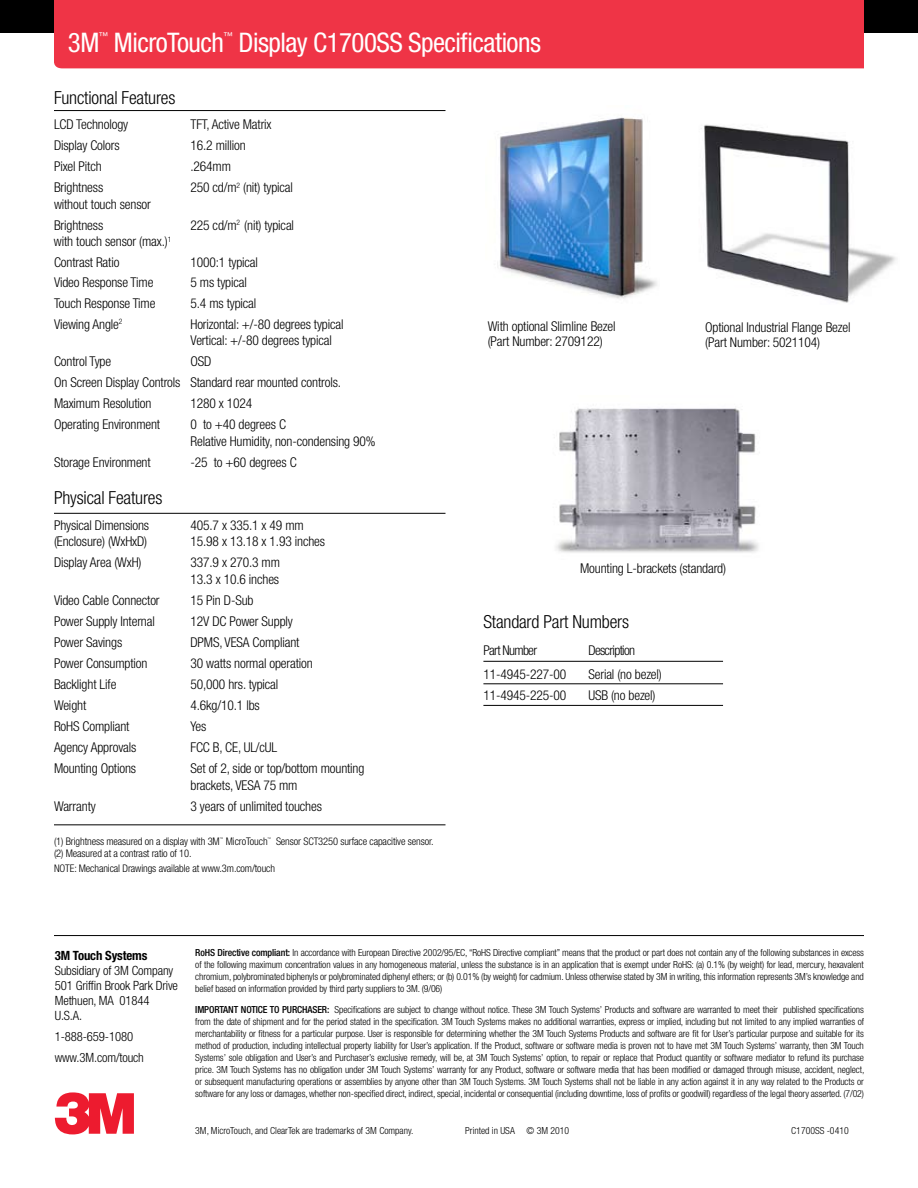
<style>
.page{position:relative;width:918px;height:1188px;background:#fff}
.page>*{position:absolute;margin:0;border:0;box-sizing:border-box;transform-origin:0 0}
.t1{font:condensed 27px "Helvetica Neue LT Std";letter-spacing:-.02em;color:#fff}
.t2{font:300 condensed 18px "Helvetica Neue LT Std";letter-spacing:-.01em;color:#000}
.t3{font:300 condensed 13.5px/21px "Helvetica Neue LT Std";letter-spacing:-.01em;color:#000}
.t4{font:300 condensed 13.5px "Helvetica Neue LT Std";letter-spacing:-.05em;color:#000}
.t5{font:300 condensed 12.75px/15px "Helvetica Neue LT Std";letter-spacing:-.01em;color:#000}
.t6{font:700 condensed 12.75px "Helvetica Neue LT Std";letter-spacing:-.01em;color:#000}
.t7{font:300 condensed 10.5px/15px "Helvetica Neue LT Std";letter-spacing:-.01em;color:#000}
.t8{font:300 condensed 9.75px/12px "Helvetica Neue LT Std";letter-spacing:-.01em;color:#000;text-align:justify}
.t9{font:condensed 9.45px "Helvetica Neue LT Std";color:#fff}
.t10{font:300 condensed 3.75px "Helvetica Neue LT Std";color:#000}
.s1{font-weight:500}
</style>
<div class="page">
<div style="left:54px;top:0;width:810px;height:68px;background:#ef3446"></div>
<hr style="left:54px;top:110px;width:392px;height:1px;background:#000">
<svg style="left:55px;top:1092px;width:79px;height:42px"></svg>
<div style="left:0;top:0;width:54px;height:32px;background:#000"></div>
<div style="left:864px;top:0;width:54px;height:32px;background:#000"></div>
<hr style="left:54px;top:513px;width:392px;height:1px;background:#000">
<hr style="left:483px;top:661px;width:240px;height:1px;background:#000">
<hr style="left:483px;top:684px;width:240px;height:1px;background:#000">
<hr style="left:483px;top:705px;width:240px;height:1px;background:#000">
<hr style="left:54px;top:935px;width:810px;height:1px;background:#000">
<hr style="left:54px;top:825px;width:392px;height:1px;background:#000">
<img style="left:701px;top:124px;width:195px;height:179px">
<img style="left:497px;top:117px;width:160px;height:182px">
<img style="left:556px;top:408px;width:203px;height:145px">
<h1 class="t1" style="left:68px;top:27px;width:33px">3M</h1>
<p class="t9" style="left:99px;top:30px;width:11px">™</p>
<h1 class="t1" style="left:114px;top:27px;width:112px">MicroTouch</h1>
<p class="t9" style="left:224px;top:30px;width:11px">™</p>
<h1 class="t1" style="left:239px;top:27px;width:304px">Display C1700SS Specifications</h1>
<h2 class="t2" style="left:54px;top:87px;width:123px">Functional Features</h2>
<h3 class="t3" style="left:54px;top:114px;width:76px">LCD Technology</h3>
<h3 class="t3" style="left:190px;top:114px;width:83px">TFT, Active Matrix</h3>
<h3 class="t3" style="left:54px;top:135px;width:67px">Display Colors</h3>
<h3 class="t3" style="left:190px;top:135px;width:57px">16.2 million</h3>
<h3 class="t3" style="left:54px;top:156px;width:49px">Pixel Pitch</h3>
<h3 class="t3" style="left:190px;top:156px;width:42px">.264mm</h3>
<h3 class="t3" style="left:54px;top:177px;width:51px">Brightness</h3>
<h3 class="t3" style="left:190px;top:177px;width:104px">250 cd/m<sup>2</sup> (nit) typical</h3>
<h3 class="t3" style="left:54px;top:194px;width:98px">without touch sensor<br>Brightness</h3>
<h3 class="t3" style="left:191px;top:215px;width:105px">225 cd/m<sup>2</sup> (nit) typical</h3>
<h3 class="t3" style="left:54px;top:231px;width:119px">with touch sensor (max.)<sup>1<br></sup>Contrast Ratio</h3>
<h3 class="t3" style="left:190px;top:252px;width:69px">1000:1 typical</h3>
<h3 class="t3" style="left:54px;top:272px;width:101px">Video Response Time</h3>
<h3 class="t3" style="left:190px;top:272px;width:58px">5 ms typical</h3>
<h3 class="t3" style="left:54px;top:293px;width:103px">Touch Response Time</h3>
<h3 class="t3" style="left:190px;top:293px;width:67px">5.4 ms typical</h3>
<h3 class="t3" style="left:54px;top:314px;width:70px">Viewing Angle<sup>2</sup></h3>
<h3 class="t3" style="left:190px;top:316px;width:155px;line-height:16.5px">Horizontal: +/-80 degrees typical<br>Vertical: +/-80 degrees typical</h3>
<h3 class="t3" style="left:54px;top:351px;width:59px">Control Type</h3>
<h3 class="t3" style="left:54px;top:351px;width:289px;text-indent:136px">OSD<br>On Screen Display Controls Standard rear mounted controls.<br>Maximum Resolution</h3>
<h3 class="t3" style="left:190px;top:393px;width:63px">1280 x 1024</h3>
<h3 class="t3" style="left:54px;top:414px;width:108px">Operating Environment</h3>
<h3 class="t3" style="left:190px;top:416px;width:187px;line-height:16.5px">0 to +40 degrees C<br>Relative Humidity, non-condensing 90%</h3>
<h3 class="t3" style="left:54px;top:452px;width:98px">Storage Environment</h3>
<h3 class="t3" style="left:190px;top:452px;width:108px">-25 to +60 degrees C</h3>
<h2 class="t2" style="left:54px;top:488px;width:110px">Physical Features</h2>
<h3 class="t3" style="left:54px;top:515px;width:97px">Physical Dimensions</h3>
<h3 class="t3" style="left:190px;top:515px;width:115px">405.7 x 335.1 x 49 mm</h3>
<h3 class="t3" style="left:54px;top:531px;width:95px">(Enclosure) (WxHxD)</h3>
<h3 class="t3" style="left:190px;top:531px;width:136px">15.98 x 13.18 x 1.93 inches</h3>
<h3 class="t3" style="left:54px;top:552px;width:89px">Display Area (WxH)</h3>
<h3 class="t3" style="left:190px;top:554px;width:91px;line-height:16.5px">337.9 x 270.3 mm<br>13.3 x 10.6 inches</h3>
<h3 class="t3" style="left:54px;top:590px;width:107px">Video Cable Connector</h3>
<h3 class="t3" style="left:190px;top:590px;width:65px">15 Pin D-Sub</h3>
<h3 class="t3" style="left:54px;top:611px;width:102px">Power Supply Internal</h3>
<h3 class="t3" style="left:190px;top:611px;width:104px">12V DC Power Supply</h3>
<h3 class="t3" style="left:54px;top:632px;width:70px">Power Savings</h3>
<h3 class="t3" style="left:190px;top:632px;width:111px">DPMS, VESA Compliant</h3>
<h3 class="t3" style="left:54px;top:653px;width:95px">Power Consumption</h3>
<h3 class="t3" style="left:190px;top:653px;width:124px">30 watts normal operation</h3>
<h3 class="t3" style="left:54px;top:674px;width:64px">Backlight Life</h3>
<h3 class="t3" style="left:190px;top:674px;width:89px">50,000 hrs. typical</h3>
<h3 class="t3" style="left:54px;top:695px;width:34px">Weight</h3>
<h3 class="t3" style="left:190px;top:695px;width:71px">4.6kg/10.1 lbs</h3>
<h3 class="t3" style="left:54px;top:716px;width:77px">RoHS Compliant</h3>
<h3 class="t3" style="left:190px;top:716px;width:17px">Yes</h3>
<h3 class="t3" style="left:54px;top:737px;width:84px">Agency Approvals</h3>
<h3 class="t3" style="left:190px;top:737px;width:88px">FCC B, CE, UL/cUL</h3>
<h3 class="t3" style="left:54px;top:758px;width:84px">Mounting Options</h3>
<h3 class="t3" style="left:190px;top:760px;width:176px;line-height:16.5px">Set of 2, side or top/bottom mounting brackets, VESA 75 mm</h3>
<h3 class="t3" style="left:54px;top:795px;width:43px">Warranty</h3>
<h3 class="t3" style="left:190px;top:795px;width:133px">3 years of unlimited touches</h3>
<p class="t7" style="left:54px;top:834px;width:167px">(1) Brightness measured on a display with 3M</p>
<p class="t10" style="left:220px;top:837px;width:5px">™</p>
<p class="t7" style="left:226px;top:834px;width:43px">MicroTouch</p>
<p class="t10" style="left:268px;top:837px;width:5px">™</p>
<p class="t7" style="left:276px;top:834px;width:159px">Sensor SCT3250 surface capacitive sensor.</p>
<p class="t7" style="left:54px;top:846px;width:223px">(2) Measured at a contrast ratio of 10.<br>NOTE: Mechanical Drawings available at www.3m.com/touch</p>
<h3 class="t3" style="left:488px;top:318px;width:129px;line-height:15px">With optional Slimline Bezel (Part Number: 2709122)</h3>
<h3 class="t3" style="left:705px;top:320px;width:147px;line-height:15px">Optional Industrial Flange Bezel (Part Number: 5021104)</h3>
<h3 class="t3" style="left:580px;top:557px;width:148px">Mounting L-brackets (standard)</h3>
<h2 class="t2" style="left:483px;top:611px;width:147px">Standard Part Numbers</h2>
<h3 class="t4" style="left:483px;top:643px;width:55px">Part Number</h3>
<h3 class="t4" style="left:588px;top:643px;width:48px">Description</h3>
<h3 class="t3" style="left:483px;top:664px;width:85px">11-4945-227-00</h3>
<h3 class="t3" style="left:588px;top:664px;width:75px">Serial (no bezel)</h3>
<h3 class="t3" style="left:483px;top:685px;width:85px">11-4945-225-00</h3>
<h3 class="t3" style="left:588px;top:685px;width:69px">USB (no bezel)</h3>
<h3 class="t6" style="left:55px;top:947px;width:94px">3M Touch Systems</h3>
<h3 class="t5" style="left:55px;top:963px;width:125px">Subsidiary of 3M Company<br>501 Griffin Brook Park Drive<br>Methuen, MA 01844<br>U.S.A.</h3>
<h3 class="t5" style="left:55px;top:1026px;width:91px;line-height:21px">1-888-659-1080 www.3M.com/touch</h3>
<p class="t8" style="left:195px;top:946px;width:670px"><span class="s1">RoHS Directive compliant:</span> In accordance with European Directive 2002/95/EC, “RoHS Directive compliant” means that the product or part does not contain any of the following substances in excess of the following maximum concentration values in any homogeneous material, unless the substance is in an application that is exempt under RoHS: (a) 0.1% (by weight) for lead, mercury, hexavalent chromium, polybrominated biphenyls or polybrominated diphenyl ethers; or (b) 0.01% (by weight) for cadmium. Unless otherwise stated by 3M in writing, this information represents 3M’s knowledge and belief based on information provided by third party suppliers to 3M. (9/06)</p>
<p class="t8" style="left:195px;top:1003px;width:671px"><span class="s1">IMPORTANT NOTICE TO PURCHASER:</span> Specifications are subject to change without notice. These 3M Touch Systems’ Products and software are warranted to meet their published specifications from the date of shipment and for the period stated in the specification. 3M Touch Systems makes no additional warranties, express or implied, including but not limited to any implied warranties of merchantability or fitness for a particular purpose. User is responsible for determining whether the 3M Touch Systems Products and software are fit for User’s particular purpose and suitable for its method of production, including intellectual property liability for User’s application. If the Product, software or software media is proven not to have met 3M Touch Systems’ warranty, then 3M Touch Systems’ sole obligation and User’s and Purchaser’s exclusive remedy, will be, at 3M Touch Systems’ option, to repair or replace that Product quantity or software mediator to refund its purchase price. 3M Touch Systems has no obligation under 3M Touch Systems’ warranty for any Product, software or software media that has been modified or damaged through misuse, accident, neglect, or subsequent manufacturing operations or assemblies by anyone other than 3M Touch Systems. 3M Touch Systems shall not be liable in any action against it in any way related to the Products or software for any loss or damages, whether non-specified direct, indirect, special, incidental or consequential (including downtime, loss of profits or goodwill) regardless of the legal theory asserted. (7/02)</p>
<p class="t8" style="left:195px;top:1125px;width:220px">3M, MicroTouch, and ClearTek are trademarks of 3M Company.</p>
<p class="t8" style="left:465px;top:1125px;width:105px">Printed in USA © 3M 2010</p>
<p class="t8" style="left:791px;top:1125px;width:59px">C1700SS -0410</p>
</div>
